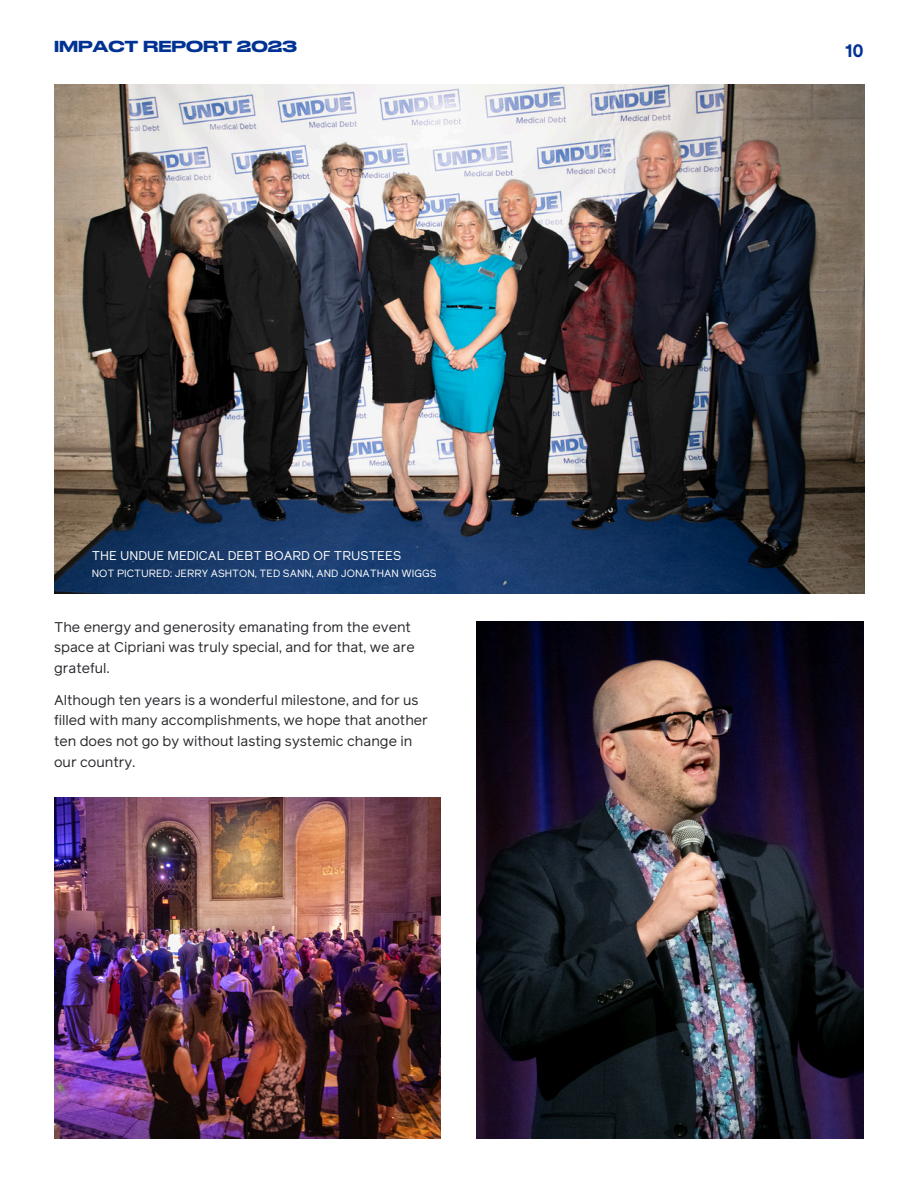
<style>
.page{position:relative;width:918px;height:1188px;background:#fff}
.page>*{position:absolute;margin:0;border:0;box-sizing:border-box;transform-origin:0 0}
.t1{font:700 18px "Reader Pro";color:#003293}
.t2{font:500 15px "Druk Wide Cy";color:#003293}
.t3{font:14.1px/20.5px "Reader Pro";color:#2b282d}
.t4{font:12.75px "Reader Pro";color:#fff}
.t5{font:10.5px "Reader Pro";color:#fff}
</style>
<div class="page">
<img style="left:54px;top:84px;width:810px;height:510px">
<img style="left:477px;top:621px;width:387px;height:517px">
<img style="left:54px;top:797px;width:387px;height:342px">
<p class="t2" style="left:54px;top:40px;width:244px">IMPACT REPORT 2023</p>
<h2 class="t1" style="left:845px;top:38px;width:20px">10</h2>
<p class="t4" style="left:92px;top:547px;width:311px">THE UNDUE MEDICAL DEBT BOARD OF TRUSTEES</p>
<h2 class="t5" style="left:92px;top:566px;width:347px">NOT PICTURED: JERRY ASHTON, TED SANN, AND JONATHAN WIGGS</h2>
<p class="t3" style="left:54px;top:617px;width:362px">The energy and generosity emanating from the event space at Cipriani was truly special, and for that, we are grateful.</p>
<p class="t3" style="left:54px;top:690px;width:375px">Although ten years is a wonderful milestone, and for us filled with many accomplishments, we hope that another ten does not go by without lasting systemic change in our country.</p>
</div>
